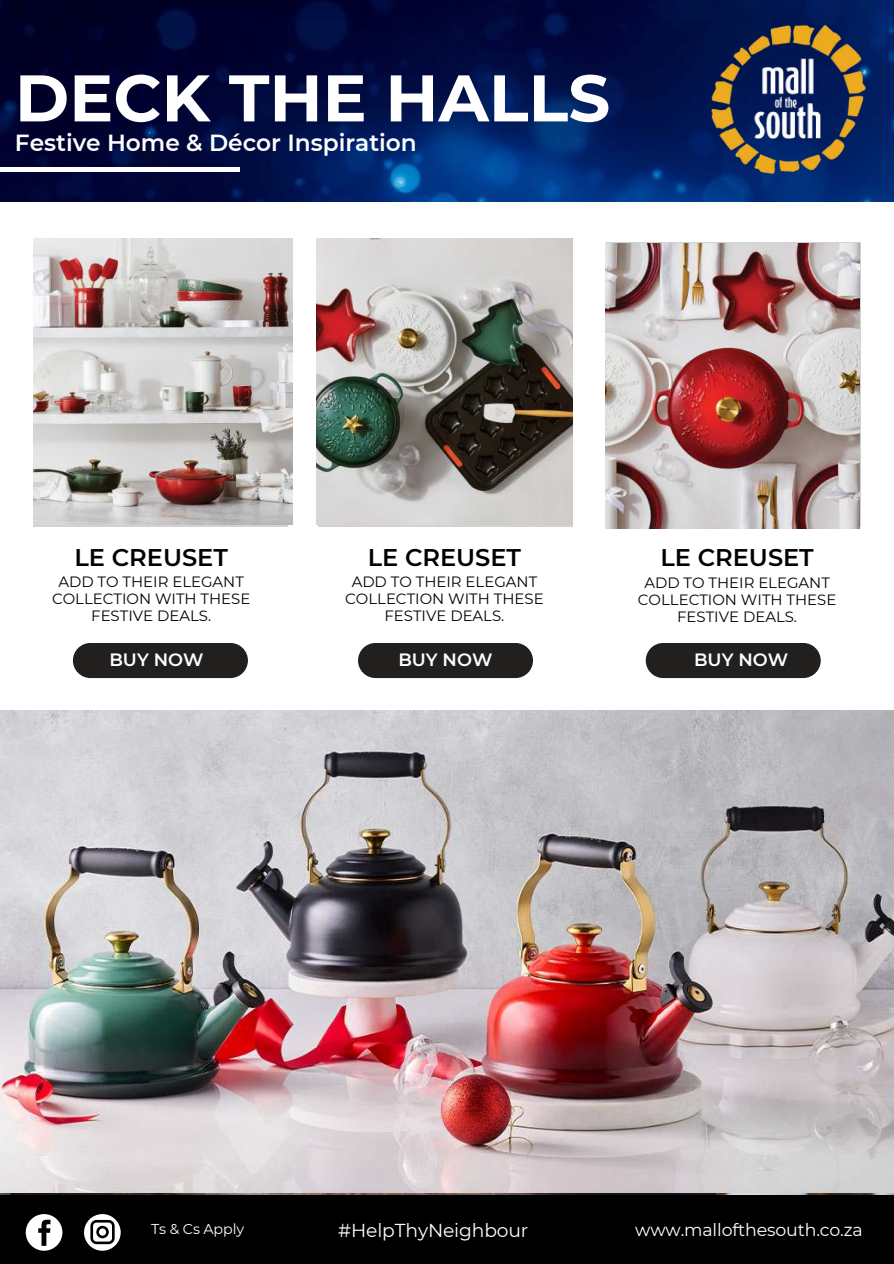
<style>
.page{position:relative;width:894px;height:1264px;background:#fff}
.page>*{position:absolute;margin:0;border:0;box-sizing:border-box;transform-origin:0 0}
.t1{font:700 65.7px "Montserrat";color:#fff}
.t2{font:600 24.15px "Montserrat";color:#000}
.t3{font:600 23.25px "Montserrat";color:#fff}
.t4{font:18.75px "Montserrat";letter-spacing:-.005em;color:#fff}
.t5{font:600 17.85px "Montserrat";color:#fff}
.t6{font:17.4px "Montserrat";letter-spacing:-.01em;color:#fff}
.t7{font:14.85px/16.8px "Montserrat";color:#000;text-align:center}
.t8{font:14.25px "Montserrat";letter-spacing:-.01em;color:#fff}
</style>
<div class="page">
<img style="left:0;top:0;width:893px;height:201px">
<hr style="left:0;top:167px;width:239px;height:4px;background:#fff">
<div style="left:73px;top:643px;width:175px;height:35px;background:#221f1f;border-radius:18px"></div>
<div style="left:358px;top:643px;width:175px;height:35px;background:#221f1f;border-radius:18px"></div>
<div style="left:645px;top:643px;width:175px;height:35px;background:#221f1f;border-radius:18px"></div>
<div style="left:0;top:1195px;width:893px;height:68px;background:#000"></div>
<svg style="left:26px;top:1214px;width:36px;height:36px"></svg>
<svg style="left:84px;top:1214px;width:37px;height:36px"></svg>
<img style="left:704px;top:18px;width:168px;height:164px">
<img style="left:33px;top:239px;width:259px;height:285px">
<img style="left:316px;top:239px;width:256px;height:285px">
<img style="left:605px;top:243px;width:254px;height:285px">
<img style="left:0;top:710px;width:893px;height:482px">
<h1 class="t1" style="left:15px;top:51px;width:596px">DECK THE HALLS</h1>
<h3 class="t3" style="left:15px;top:126px;width:403px">Festive Home &amp; Décor Inspiration</h3>
<h2 class="t2" style="left:74px;top:540px;width:155px">LE CREUSET</h2>
<p class="t7" style="left:52px;top:573px;width:200px">ADD TO THEIR ELEGANT<br>COLLECTION WITH THESE<br>FESTIVE DEALS.</p>
<p class="t5" style="left:109px;top:647px;width:95px">BUY NOW</p>
<p class="t5" style="left:398px;top:647px;width:95px">BUY NOW</p>
<p class="t5" style="left:694px;top:647px;width:95px">BUY NOW</p>
<h2 class="t2" style="left:367px;top:540px;width:155px">LE CREUSET</h2>
<p class="t7" style="left:345px;top:573px;width:200px">ADD TO THEIR ELEGANT<br>COLLECTION WITH THESE<br>FESTIVE DEALS.</p>
<h2 class="t2" style="left:660px;top:541px;width:155px">LE CREUSET</h2>
<p class="t7" style="left:637px;top:573px;width:200px">ADD TO THEIR ELEGANT<br>COLLECTION WITH THESE<br>FESTIVE DEALS.</p>
<p class="t8" style="left:151px;top:1219px;width:94px">Ts &amp; Cs Apply</p>
<p class="t4" style="left:338px;top:1217px;width:192px">#HelpThyNeighbour</p>
<p class="t6" style="left:635px;top:1218px;width:229px">www.mallofthesouth.co.za</p>
</div>
